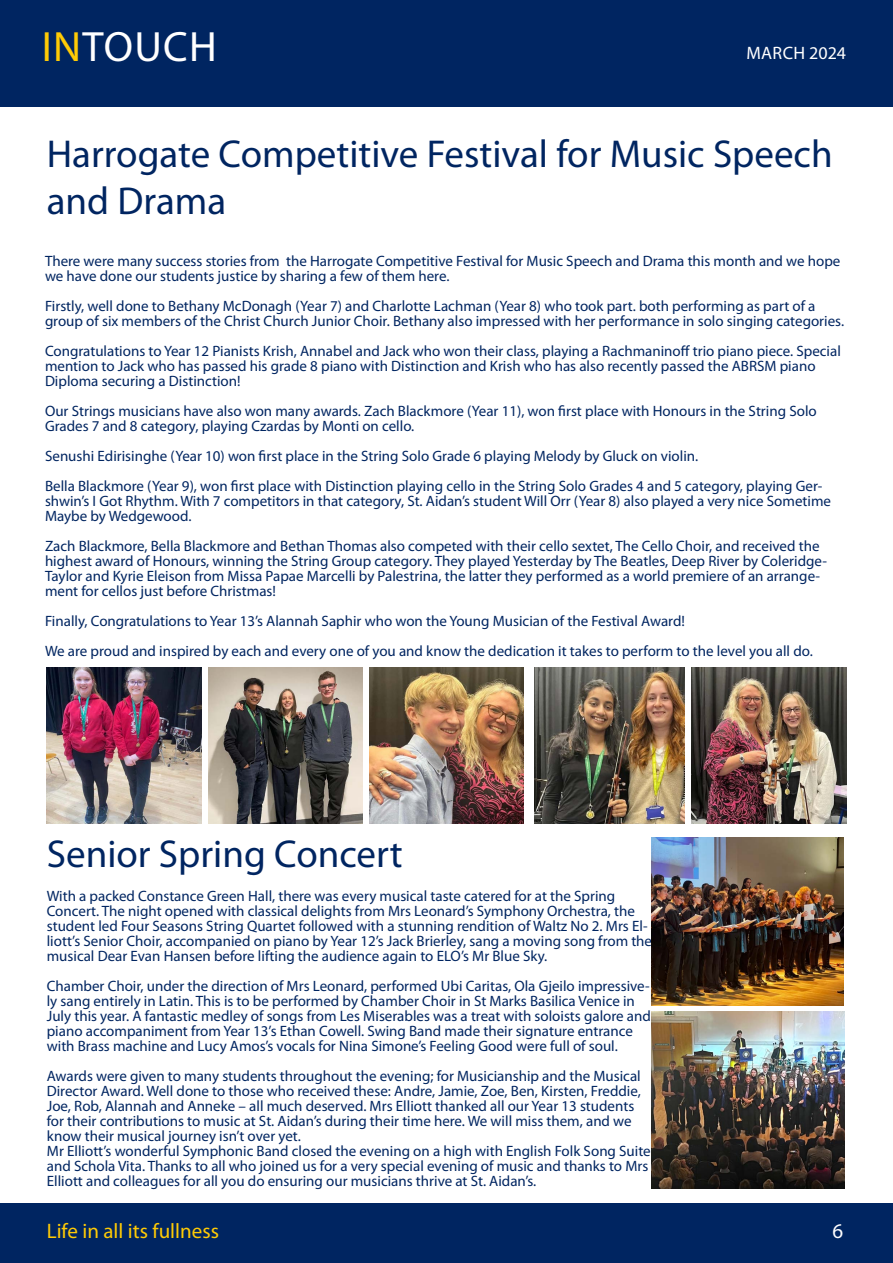
<style>
.page{position:relative;width:893px;height:1263px;background:#fff}
.page>*{position:absolute;margin:0;border:0;box-sizing:border-box;transform-origin:0 0}
.t1{font:42.6px "Myriad Pro";color:#fff}
.t2{font:39px/46.8px "Myriad Pro";color:#002561}
.t3{font:21px "Myriad Pro";color:#ffcb05}
.t4{font:21px "Myriad Pro";color:#fff}
.t5{font:18px "Myriad Pro";color:#fff}
.t6{font:15px/15px "Myriad Pro";color:#002561}
.s1{color:#ffcb05}
</style>
<div class="page">
<div style="left:0;top:0;width:893px;height:106px;background:#002561"></div>
<div style="left:0;top:1203px;width:893px;height:60px;background:#002561"></div>
<img style="left:47px;top:668px;width:154px;height:155px">
<img style="left:534px;top:668px;width:151px;height:155px">
<img style="left:692px;top:668px;width:154px;height:155px">
<img style="left:369px;top:668px;width:155px;height:155px">
<img style="left:208px;top:668px;width:154px;height:155px">
<img style="left:651px;top:837px;width:192px;height:169px">
<img style="left:651px;top:1012px;width:194px;height:176px">
<h1 class="t1" style="left:42px;top:21px;width:91px"><span class="s1">in</span> TOUCH</h1>
<p class="t5" style="left:747px;top:42px;width:101px">Ma rch 2024</p>
<h2 class="t2" style="left:47px;top:130px;width:787px">Harrogate Competitive Festival for Music Speech and Drama</h2>
<p class="t6" style="left:45px;top:254px;width:797px">There were many success stories from the Harrogate Competitive Festival for Music Speech and Drama this month and we hope we have done our students justice by sharing a few of them here.</p>
<p class="t6" style="left:45px;top:299px;width:801px">Firstly, well done to Bethany McDonagh (Year 7) and Charlotte Lachman (Year 8) who took part. both performing as part of a group of six members of the Christ Church Junior Choir. Bethany also impressed with her performance in solo singing categories.</p>
<p class="t6" style="left:45px;top:344px;width:797px">Congratulations to Year 12 Pianists Krish, Annabel and Jack who won their class, playing a Rachmaninoff trio piano piece. Special mention to Jack who has passed his grade 8 piano with Distinction and Krish who has also recently passed the ABRSM piano<br>Diploma securing a Distinction!</p>
<p class="t6" style="left:45px;top:404px;width:773px">Our Strings musicians have also won many awards. Zach Blackmore (Year 11), won first place with Honours in the String Solo<br>Grades 7 and 8 category, playing Czardas by Monti on cello.</p>
<p class="t6" style="left:45px;top:441px;width:779px;line-height:30px">Senushi Edirisinghe (Year 10) won first place in the String Solo Grade 6 playing Melody by Gluck on violin.<br>Bella Blackmore (Year 9), won first place with Distinction playing cello in the String Solo Grades 4 and 5 category, playing Ger-</p>
<p class="t6" style="left:45px;top:494px;width:787px">shwin’s I Got Rhythm. With 7 competitors in that category, St. Aidan’s student Will Orr (Year 8) also played a very nice Sometime<br>Maybe by Wedgewood.</p>
<p class="t6" style="left:45px;top:539px;width:784px">Zach Blackmore, Bella Blackmore and Bethan Thomas also competed with their cello sextet, The Cello Choir, and received the highest award of Honours, winning the String Group category. They played Yesterday by The Beatles, Deep River by Coleridge-Taylor and Kyrie Eleison from Missa Papae Marcelli by Palestrina, the latter they performed as a world premiere of an arrange&shy;ment for cellos just before Christmas!</p>
<p class="t6" style="left:45px;top:606px;width:769px;line-height:30px">Finally, Congratulations to Year 13’s Alannah Saphir who won the Young Musician of the Festival Award!<br>We are proud and inspired by each and every one of you and know the dedication it takes to perform to the level you all do.</p>
<h2 class="t2" style="left:47px;top:829px;width:357px">Senior Spring Concert</h2>
<p class="t6" style="left:47px;top:888px;width:607px">With a packed Constance Green Hall, there was every musical taste catered for at the Spring Concert. The night opened with classical delights from Mrs Leonard’s Symphony Orchestra, the student led Four Seasons String Quartet followed with a stunning rendition of Waltz No 2. Mrs El&shy;liott’s Senior Choir, accompanied on piano by Year 12’s Jack Brierley, sang a moving song from the musical Dear Evan Hansen before lifting the audience again to ELO’s Mr Blue Sky.</p>
<p class="t6" style="left:47px;top:978px;width:606px">Chamber Choir, under the direction of Mrs Leonard, performed Ubi Caritas, Ola Gjeilo impressive&shy;ly sang entirely in Latin. This is to be performed by Chamber Choir in St Marks Basilica Venice in July this year. A fantastic medley of songs from Les Miserables was a treat with soloists galore and piano accompaniment from Year 13’s Ethan Cowell. Swing Band made their signature entrance with Brass machine and Lucy Amos’s vocals for Nina Simone’s Feeling Good were full of soul.</p>
<p class="t6" style="left:47px;top:1068px;width:605px">Awards were given to many students throughout the evening; for Musicianship and the Musical Director Award. Well done to those who received these: Andre, Jamie, Zoe, Ben, Kirsten, Freddie, Joe, Rob, Alannah and Anneke – all much deserved. Mrs Elliott thanked all our Year 13 students for their contributions to music at St. Aidan’s during their time here. We will miss them, and we know their musical journey isn’t over yet.<br>Mr Elliott’s wonderful Symphonic Band closed the evening on a high with English Folk Song Suite and Schola Vita. Thanks to all who joined us for a very special evening of music and thanks to Mrs Elliott and colleagues for all you do ensuring our musicians thrive at St. Aidan’s.</p>
<h3 class="t3" style="left:47px;top:1218px;width:174px">Life in all its fullness</h3>
<h3 class="t4" style="left:833px;top:1218px;width:12px">6</h3>
</div>
